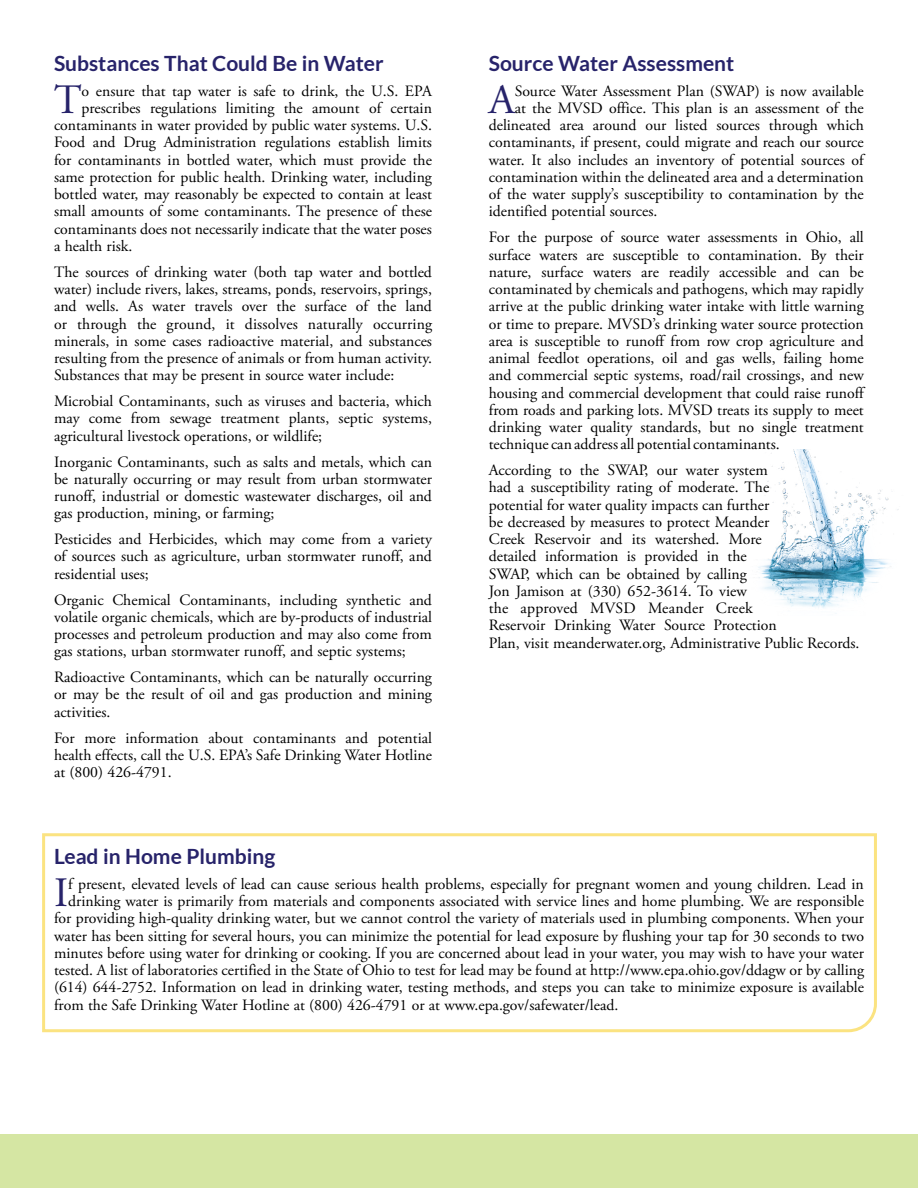
<style>
.page{position:relative;width:918px;height:1188px;background:#fff}
.page>*{position:absolute;margin:0;border:0;box-sizing:border-box;transform-origin:0 0}
.First_Paragraph_23{font:41.7px "Adobe Garamond Pro";color:#27236a}
.Article_Head_23_Blue{font:700 21px "Lato";color:#27236a}
.Paragraphs_23{font:15.75px/17.2px "Adobe Garamond Pro";color:#000;text-align:justify}
.First_Paragraph_23-2{font:15.75px "Adobe Garamond Pro";color:#000}
</style>
<div class="page">
<div style="left:0;top:1134px;width:918px;height:54px;background:#d5e6a3"></div>
<svg style="left:42px;top:833px;width:835px;height:200px"></svg>
<img style="left:758px;top:449px;width:141px;height:159px">
<p class="Article_Head_23_Blue" style="left:54px;top:51px;width:331px">Substances That Could Be in Water</p>
<p class="First_Paragraph_23" style="left:54px;top:75px;width:29px">T</p>
<p class="First_Paragraph_23-2" style="left:82px;top:81px;width:352px">o ensure that tap water is safe to drink, the U.S. EPA</p>
<p class="First_Paragraph_23-2" style="left:82px;top:98px;width:352px">prescribes regulations limiting the amount of certain</p>
<p class="First_Paragraph_23-2" style="left:54px;top:116px;width:380px">contaminants in water provided by public water systems. U.S.</p>
<p class="First_Paragraph_23-2" style="left:54px;top:133px;width:380px">Food and Drug Administration regulations establish limits</p>
<p class="First_Paragraph_23-2" style="left:54px;top:150px;width:380px">for contaminants in bottled water, which must provide the</p>
<p class="First_Paragraph_23-2" style="left:54px;top:167px;width:380px">same protection for public health. Drinking water, including</p>
<p class="First_Paragraph_23-2" style="left:54px;top:185px;width:379px">bottled water, may reasonably be expected to contain at least</p>
<p class="First_Paragraph_23-2" style="left:54px;top:202px;width:380px">small amounts of some contaminants. The presence of these</p>
<p class="First_Paragraph_23-2" style="left:54px;top:219px;width:379px">contaminants does not necessarily indicate that the water poses</p>
<p class="First_Paragraph_23-2" style="left:54px;top:236px;width:80px">a health risk.</p>
<p class="Paragraphs_23" style="left:54px;top:264px;width:380px">The sources of drinking water (both tap water and bottled water) include rivers, lakes, streams, ponds, reservoirs, springs, and wells. As water travels over the surface of the land or through the ground, it dissolves naturally occurring minerals, in some cases radioactive material, and substances resulting from the presence of animals or from human activity.<br>Substances that may be present in source water include:</p>
<p class="Paragraphs_23" style="left:54px;top:393px;width:379px">Microbial Contaminants, such as viruses and bacteria, which may come from sewage treatment plants, septic systems, agricultural livestock operations, or wildlife;</p>
<p class="Paragraphs_23" style="left:54px;top:454px;width:380px">Inorganic Contaminants, such as salts and metals, which can be naturally occurring or may result from urban stormwater runoff, industrial or domestic wastewater discharges, oil and gas production, mining, or farming;</p>
<p class="Paragraphs_23" style="left:54px;top:531px;width:379px">Pesticides and Herbicides, which may come from a variety of sources such as agriculture, urban stormwater runoff, and residential uses;</p>
<p class="Paragraphs_23" style="left:54px;top:592px;width:380px">Organic Chemical Contaminants, including synthetic and volatile organic chemicals, which are by-products of industrial processes and petroleum production and may also come from gas stations, urban stormwater runoff, and septic systems;</p>
<p class="Paragraphs_23" style="left:54px;top:669px;width:380px">Radioactive Contaminants, which can be naturally occurring or may be the result of oil and gas production and mining activities.</p>
<p class="Paragraphs_23" style="left:54px;top:730px;width:380px">For more information about contaminants and potential health effects, call the U.S. EPA’s Safe Drinking Water Hotline at (800) 426-4791.</p>
<p class="Article_Head_23_Blue" style="left:489px;top:51px;width:247px">Source Water Assessment</p>
<p class="First_Paragraph_23" style="left:489px;top:75px;width:28px">A</p>
<p class="First_Paragraph_23-2" style="left:515px;top:81px;width:350px">Source Water Assessment Plan (SWAP) is now available</p>
<p class="First_Paragraph_23-2" style="left:515px;top:98px;width:350px">at the MVSD office. This plan is an assessment of the</p>
<p class="First_Paragraph_23-2" style="left:489px;top:116px;width:377px">delineated area around our listed sources through which</p>
<p class="First_Paragraph_23-2" style="left:489px;top:133px;width:377px">contaminants, if present, could migrate and reach our source</p>
<p class="First_Paragraph_23-2" style="left:489px;top:150px;width:377px">water. It also includes an inventory of potential sources of</p>
<p class="First_Paragraph_23-2" style="left:489px;top:167px;width:376px">contamination within the delineated area and a determination</p>
<p class="First_Paragraph_23-2" style="left:489px;top:185px;width:376px">of the water supply’s susceptibility to contamination by the</p>
<p class="First_Paragraph_23-2" style="left:489px;top:202px;width:170px">identified potential sources.</p>
<p class="Paragraphs_23" style="left:489px;top:229px;width:377px">For the purpose of source water assessments in Ohio, all surface waters are susceptible to contamination. By their nature, surface waters are readily accessible and can be contaminated by chemicals and pathogens, which may rapidly arrive at the public drinking water intake with little warning or time to prepare. MVSD’s drinking water source protection area is susceptible to runoff from row crop agriculture and animal feedlot operations, oil and gas wells, failing home and commercial septic systems, road/rail crossings, and new housing and commercial development that could raise runoff from roads and parking lots. MVSD treats its supply to meet drinking water quality standards, but no single treatment technique can address all potential contaminants.</p>
<p class="Paragraphs_23" style="left:489px;top:462px;width:372px;text-align:left">According to the SWAP, our water system<br>had a susceptibility rating of moderate. The<br>potential for water quality impacts can further<br>be decreased by measures to protect Meander<br>Creek Reservoir and its watershed. More<br>detailed information is provided in the<br>SWAP, which can be obtained by calling<br>Jon Jamison at (330) 652-3614. To view<br>the approved MVSD Meander Creek<br>Reservoir Drinking Water Source Protection<br>Plan, visit meanderwater.org, Administrative Public Records.</p>
<p class="Article_Head_23_Blue" style="left:54px;top:844px;width:223px">Lead in Home Plumbing</p>
<p class="First_Paragraph_23" style="left:54px;top:868px;width:16px">I</p>
<p class="First_Paragraph_23-2" style="left:68px;top:874px;width:797px">f present, elevated levels of lead can cause serious health problems, especially for pregnant women and young children. Lead in</p>
<p class="First_Paragraph_23-2" style="left:68px;top:892px;width:797px">drinking water is primarily from materials and components associated with service lines and home plumbing. We are responsible</p>
<p class="First_Paragraph_23-2" style="left:54px;top:909px;width:812px">for providing high-quality drinking water, but we cannot control the variety of materials used in plumbing components. When your</p>
<p class="First_Paragraph_23-2" style="left:54px;top:926px;width:812px">water has been sitting for several hours, you can minimize the potential for lead exposure by flushing your tap for 30 seconds to two</p>
<p class="First_Paragraph_23-2" style="left:54px;top:943px;width:812px">minutes before using water for drinking or cooking. If you are concerned about lead in your water, you may wish to have your water</p>
<p class="First_Paragraph_23-2" style="left:54px;top:961px;width:812px">tested. A list of laboratories certified in the State of Ohio to test for lead may be found at http://www.epa.ohio.gov/ddagw or by calling</p>
<p class="First_Paragraph_23-2" style="left:54px;top:978px;width:812px">(614) 644-2752. Information on lead in drinking water, testing methods, and steps you can take to minimize exposure is available</p>
<p class="First_Paragraph_23-2" style="left:54px;top:995px;width:566px">from the Safe Drinking Water Hotline at (800) 426-4791 or at www.epa.gov/safewater/lead.</p>
</div>
